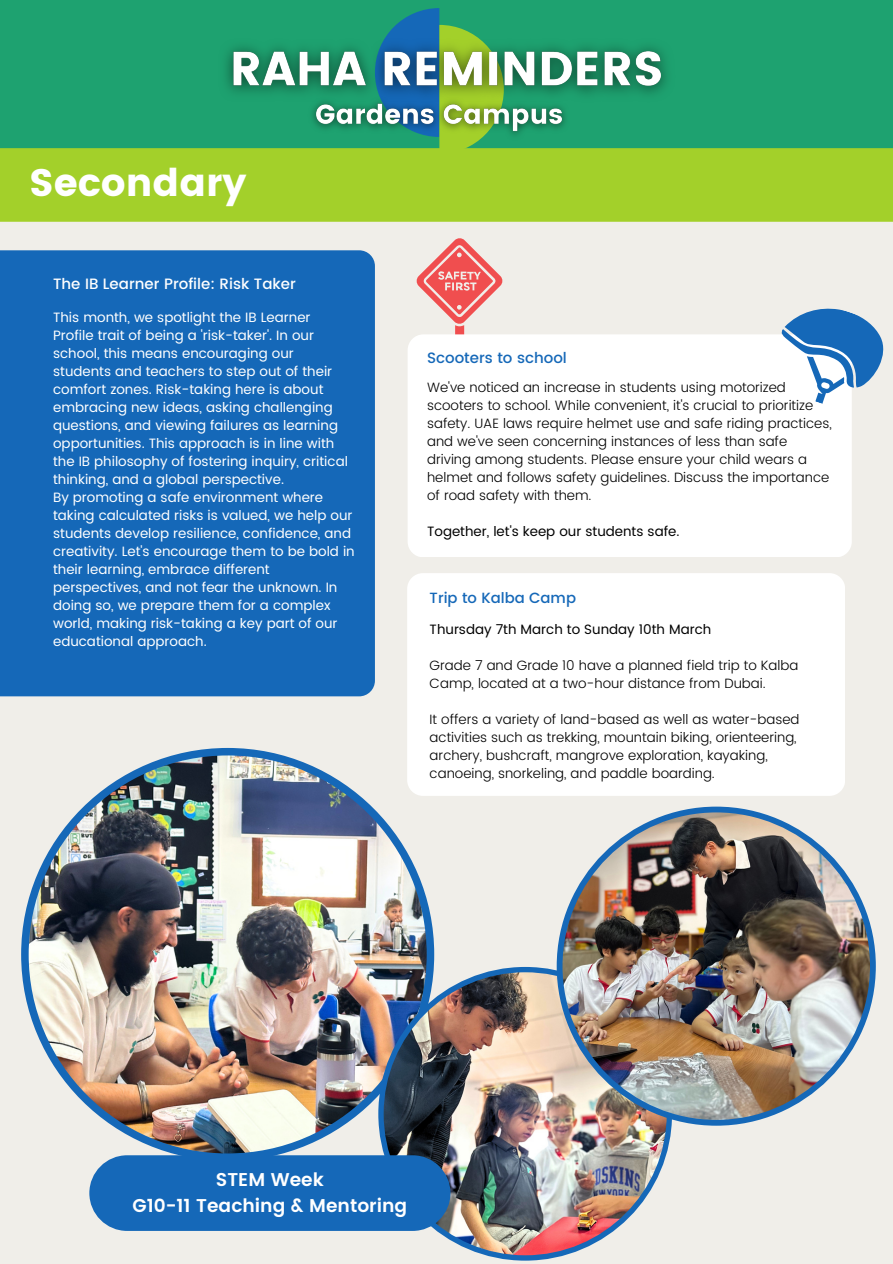
<style>
.page{position:relative;width:893px;height:1264px;background:#fff}
.page>*{position:absolute;margin:0;border:0;box-sizing:border-box;transform-origin:0 0}
.t1{font:38.25px "Poppins";color:#fff}
.t2{font:600 18.45px "Poppins";color:#fff}
.t3{font:500 15px "Poppins";color:#fff}
.t4{font:500 15px "Poppins";color:#1568b8}
.t5{font:500 14.85px "Poppins";color:#1568b8}
.t6{font:13.5px/18px "Poppins";color:#fff}
.t7{font:300 13.5px/18px "Poppins";color:#000}
.t8{font:13.5px "Poppins";color:#000}
</style>
<div class="page">
<div style="left:0;top:0;width:892px;height:1263px;background:#f0eee9"></div>
<div style="left:0;top:0;width:892px;height:159px;background:#1ea270"></div>
<svg style="left:390px;top:8px;width:84px;height:140px"></svg>
<div style="left:0;top:148px;width:892px;height:74px;background:#a3d02a"></div>
<img style="left:21px;top:748px;width:413px;height:407px">
<img style="left:378px;top:966px;width:294px;height:294px">
<div style="left:0;top:250px;width:375px;height:446px;background:#1568b8"></div>
<div style="left:407px;top:573px;width:437px;height:222px;background:#fff;border-radius:16px"></div>
<svg style="left:416px;top:238px;width:87px;height:96px"></svg>
<div style="left:407px;top:334px;width:444px;height:223px;background:#fff;border-radius:16px"></div>
<svg style="left:781px;top:308px;width:103px;height:101px"></svg>
<div style="left:89px;top:1155px;width:361px;height:75px;background:#1568b8;border-radius:38px"></div>
<img style="left:556px;top:806px;width:319px;height:319px">
<img style="left:225px;top:31px;width:442px;height:64px">
<img style="left:305px;top:93px;width:268px;height:51px">
<p class="t1" style="left:29px;top:160px;width:219px">Secondary</p>
<p class="t3" style="left:53px;top:275px;width:244px">The IB Learner Profile: Risk Taker</p>
<p class="t6" style="left:53px;top:308px;width:296px">This month, we spotlight the IB Learner Profile trait of being a 'risk-taker'. In our school, this means encouraging our students and teachers to step out of their comfort zones. Risk-taking here is about embracing new ideas, asking challenging questions, and viewing failures as learning opportunities. This approach is in line with the IB philosophy of fostering inquiry, critical thinking, and a global perspective.</p>
<p class="t6" style="left:53px;top:488px;width:303px">By promoting a safe environment where taking calculated risks is valued, we help our students develop resilience, confidence, and creativity. Let's encourage them to be bold in their learning, embrace different perspectives, and not fear the unknown. In doing so, we prepare them for a complex world, making risk-taking a key part of our educational approach.</p>
<p class="t4" style="left:427px;top:349px;width:141px">Scooters to school</p>
<p class="t7" style="left:427px;top:379px;width:406px">We've noticed an increase in students using motorized scooters to school. While convenient, it's crucial to prioritize safety. UAE laws require helmet use and safe riding practices, and we've seen concerning instances of less than safe driving among students. Please ensure your child wears a helmet and follows safety guidelines. Discuss the importance of road safety with them.</p>
<p class="t8" style="left:427px;top:524px;width:254px">Together, let's keep our students safe.</p>
<p class="t5" style="left:429px;top:589px;width:148px">Trip to Kalba Camp</p>
<p class="t8" style="left:429px;top:621px;width:283px">Thursday 7th March to Sunday 10th March</p>
<p class="t7" style="left:429px;top:656px;width:370px">Grade 7 and Grade 10 have a planned field trip to Kalba<br>Camp, located at a two-hour distance from Dubai.</p>
<p class="t7" style="left:429px;top:710px;width:371px">It offers a variety of land-based as well as water-based activities such as trekking, mountain biking, orienteering, archery, bushcraft, mangrove exploration, kayaking, canoeing, snorkeling, and paddle boarding.</p>
<p class="t2" style="left:216px;top:1169px;width:109px">STEM Week</p>
<p class="t2" style="left:132px;top:1194px;width:276px">G10-11 Teaching &amp; Mentoring</p>
</div>
